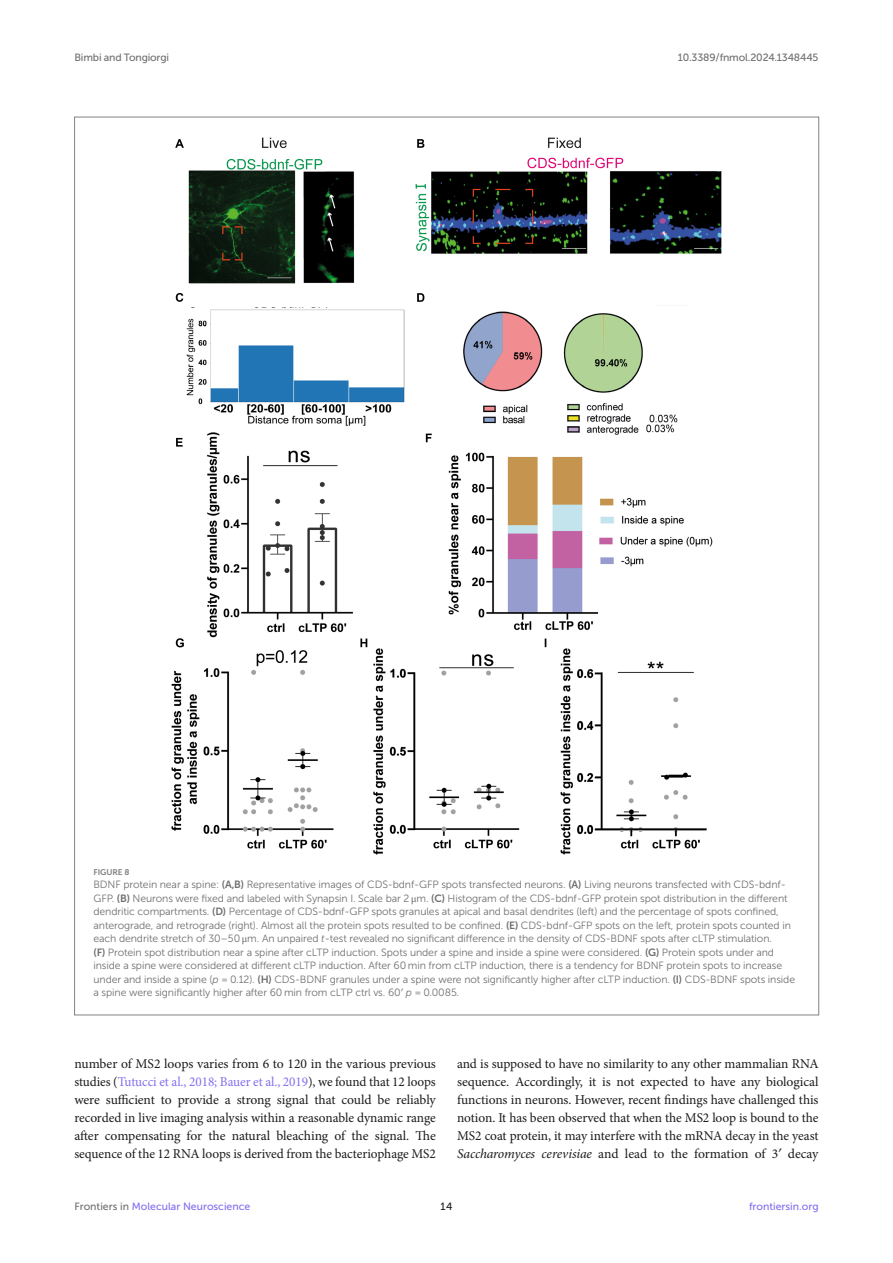
<style>
.page{position:relative;width:893px;height:1263px;background:#fff}
.page>*{position:absolute;margin:0;border:0;box-sizing:border-box;transform-origin:0 0}
.TEXT{font:13.5px/18px "Minion Pro";letter-spacing:-.005em;color:#1b1c1b;text-align:justify}
.FIG_LEG{font:10.5px/13.5px "Museo Sans 300";letter-spacing:-.01em;color:#706f70}
.t1{font:10.5px "Museo Sans 500";color:#856df0}
.t2{font:10.5px "Museo Sans 500";letter-spacing:-.015em;color:#706f70}
.t3{font:10.5px "Museo Sans 500";color:#1b1c1b}
.FIG_HD{font:8.25px "Museo Sans 700";letter-spacing:-.01em;color:#7e7f7f}
.s1{font-family:"Museo Sans 700"}
.s2{font-family:"STIX General"}
.s3{font-style:italic}
.s4{font-family:"Gentium Plus"}
.s5{color:#856df0}
.s6{color:#706f70}
</style>
<div class="page">
<img style="left:171px;top:137px;width:551px;height:718px">
<p class="t2" style="left:74px;top:51px;width:96px">Bimbi and Tongiorgi</p>
<p class="t2" style="left:678px;top:51px;width:142px">10.3389/fnmol.2024.1348445</p>
<p class="FIG_HD" style="left:94px;top:867px;width:37px">FIGURE 8</p>
<p class="FIG_LEG" style="left:94px;top:878px;width:703px">BDNF protein near a spine: <span class="s1">(A,B)</span> Representative images of CDS-bdnf-GFP spots transfected neurons. <span class="s1">(A)</span> Living neurons transfected with CDS-bdnf-GFP. <span class="s1">(B)</span> Neurons were fixed and labeled with Synapsin I. Scale bar 2 <span class="s2">μ</span>m. <span class="s1">(C)</span> Histogram of the CDS-bdnf-GFP protein spot distribution in the different dendritic compartments. <span class="s1">(D)</span> Percentage of CDS-bdnf-GFP spots granules at apical and basal dendrites (left) and the percentage of spots confined, anterograde, and retrograde (right). Almost all the protein spots resulted to be confined. <span class="s1">(E)</span> CDS-bdnf-GFP spots on the left, protein spots counted in each dendrite stretch of 30–50 <span class="s2">μ</span>m. An unpaired <span class="s3">t</span>-test revealed no significant difference in the density of CDS-BDNF spots after cLTP stimulation.<br><span class="s1">(F)</span> Protein spot distribution near a spine after cLTP induction. Spots under a spine and inside a spine were considered. <span class="s1">(G)</span> Protein spots under and inside a spine were considered at different cLTP induction. After 60 min from cLTP induction, there is a tendency for BDNF protein spots to increase under and inside a spine (<span class="s3">p</span> = 0.12). <span class="s1">(H)</span> CDS-BDNF granules under a spine were not significantly higher after cLTP induction. <span class="s1">(I)</span> CDS-BDNF spots inside a spine were significantly higher after 60 min from cLTP ctrl vs. 60<span class="s4">′</span> <span class="s3">p</span> = 0.0085.</p>
<p class="TEXT" style="left:74px;top:1055px;width:363px">number of MS2 loops varies from 6 to 120 in the various previous studies (<span class="s5">Tutucci et al., 2018; Bauer et al., 2019</span>), we found that 12 loops were sufficient to provide a strong signal that could be reliably recorded in live imaging analysis within a reasonable dynamic range after compensating for the natural bleaching of the signal. The sequence of the 12 RNA loops is derived from the bacteriophage MS2</p>
<p class="TEXT" style="left:457px;top:1055px;width:363px">and is supposed to have no similarity to any other mammalian RNA sequence. Accordingly, it is not expected to have any biological functions in neurons. However, recent findings have challenged this notion. It has been observed that when the MS2 loop is bound to the MS2 coat protein, it may interfere with the mRNA decay in the yeast <span class="s3">Saccharomyces cerevisiae</span> and lead to the formation of 3<span class="s4">′</span> decay</p>
<p class="t1" style="left:74px;top:1200px;width:177px"><span class="s6">Frontiers in</span> Molecular Neuroscience</p>
<p class="t3" style="left:441px;top:1200px;width:13px">14</p>
<p class="t1" style="left:749px;top:1200px;width:71px">frontiersin.org</p>
</div>
